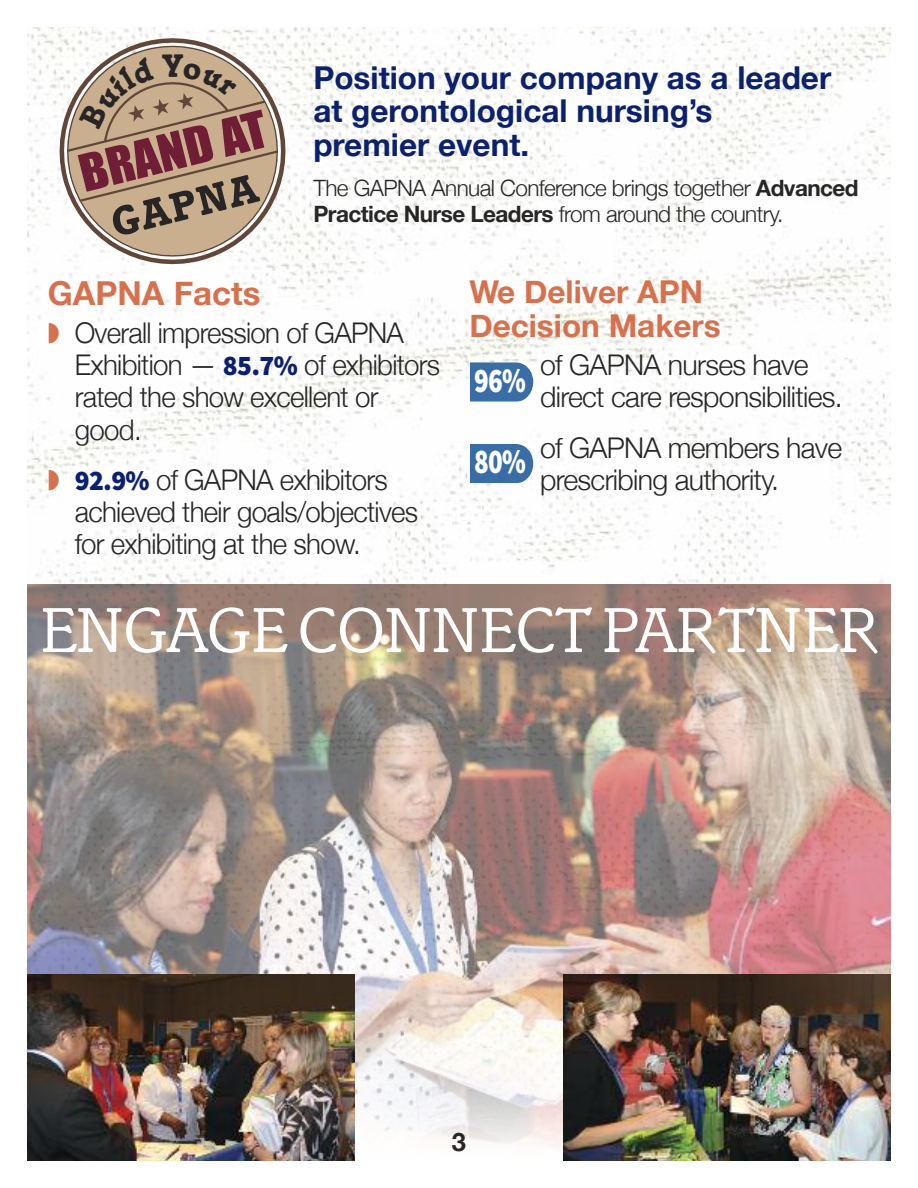
<style>
.page{position:relative;width:918px;height:1188px;background:#fff}
.page>*{position:absolute;margin:0;border:0;box-sizing:border-box;transform-origin:0 0}
.t1{font:64.8px "Italia";letter-spacing:.005em;color:#fff}
.t2{font:47.55px "Impact";color:#701d36;scale:1.06 1}
.t3{font:700 42.15px "Italia";color:#272526}
.t4{font:900 34.65px "Source Sans Pro";color:#fff;scale:.79 1}
.t5{font:700 33px "Helvetica Neue";color:#d7714d}
.t6{font:700 31.5px/33.6px "Helvetica Neue";color:#0c216d}
.t7{font:700 31.5px/33.6px "Helvetica Neue";color:#d7714d}
.t8{font:300 28.5px/32.2px "Helvetica Neue";letter-spacing:-.025em;color:#272526}
.t9{font:700 25.5px "Helvetica Neue";color:#272526}
.t10{font:300 22.5px/26.2px "Helvetica Neue";letter-spacing:-.025em;color:#272526}
.s1{font-weight:700}
.s2{font-family:"Source Sans Pro";font-weight:900;color:#0c216d}
</style>
<div class="page">
<img style="left:27px;top:27px;width:864px;height:557px">
<img style="left:27px;top:584px;width:864px;height:391px">
<svg style="left:470px;top:362px;width:63px;height:40px;background:#4877ac"></svg>
<div style="left:470px;top:444px;width:63px;height:39px;background:#3a6da6"></div>
<svg style="left:355px;top:975px;width:208px;height:172px"></svg>
<img style="left:27px;top:975px;width:328px;height:186px">
<img style="left:563px;top:975px;width:328px;height:186px">
<svg style="left:53px;top:31px;width:239px;height:235px"></svg>
<svg style="left:62px;top:41px;width:221px;height:218px"></svg>
<svg style="left:49px;top:323px;width:10px;height:20px"></svg>
<svg style="left:49px;top:470px;width:10px;height:20px"></svg>
<svg style="left:65px;top:54px;width:215px;height:149px;background:#c4ad91"></svg>
<h2 class="t2" style="left:74px;top:149px;width:182px;rotate:-14deg">BRAND AT</h2>
<h3 class="t3" style="left:108px;top:208px;width:150px;rotate:-14deg">GAPNA</h3>
<p class="t6" style="left:313px;top:60px;width:519px">Position your company as a leader at gerontological nursing’s premier event.</p>
<p class="t10" style="left:313px;top:174px;width:547px">The GAPNA Annual Conference brings together <span class="s1">Advanced<br>Practice Nurse Leaders</span> from around the country.</p>
<p class="t5" style="left:48px;top:273px;width:214px">GAPNA Facts</p>
<p class="t8" style="left:75px;top:316px;width:367px">Overall impression of GAPNA<br>Exhibition — <span class="s2">85.7%</span> of exhibitors rated the show excellent or good.</p>
<p class="t8" style="left:75px;top:463px;width:345px"><span class="s2">92.9%</span> of GAPNA exhibitors achieved their goals/objectives for exhibiting at the show.</p>
<p class="t7" style="left:469px;top:274px;width:253px">We Deliver APN<br>Decision Makers</p>
<p class="t8" style="left:540px;top:348px;width:304px">of GAPNA nurses have direct care responsibilities.</p>
<p class="t8" style="left:540px;top:431px;width:303px">of GAPNA members have prescribing authority.</p>
<p class="t4" style="left:474px;top:368px;width:67px">96%</p>
<p class="t4" style="left:474px;top:449px;width:67px">80%</p>
<h1 class="t1" style="left:40px;top:606px;width:839px">ENGAGE CONNECT PARTNER</h1>
<p class="t9" style="left:452px;top:1126px;width:16px">3</p>
</div>
